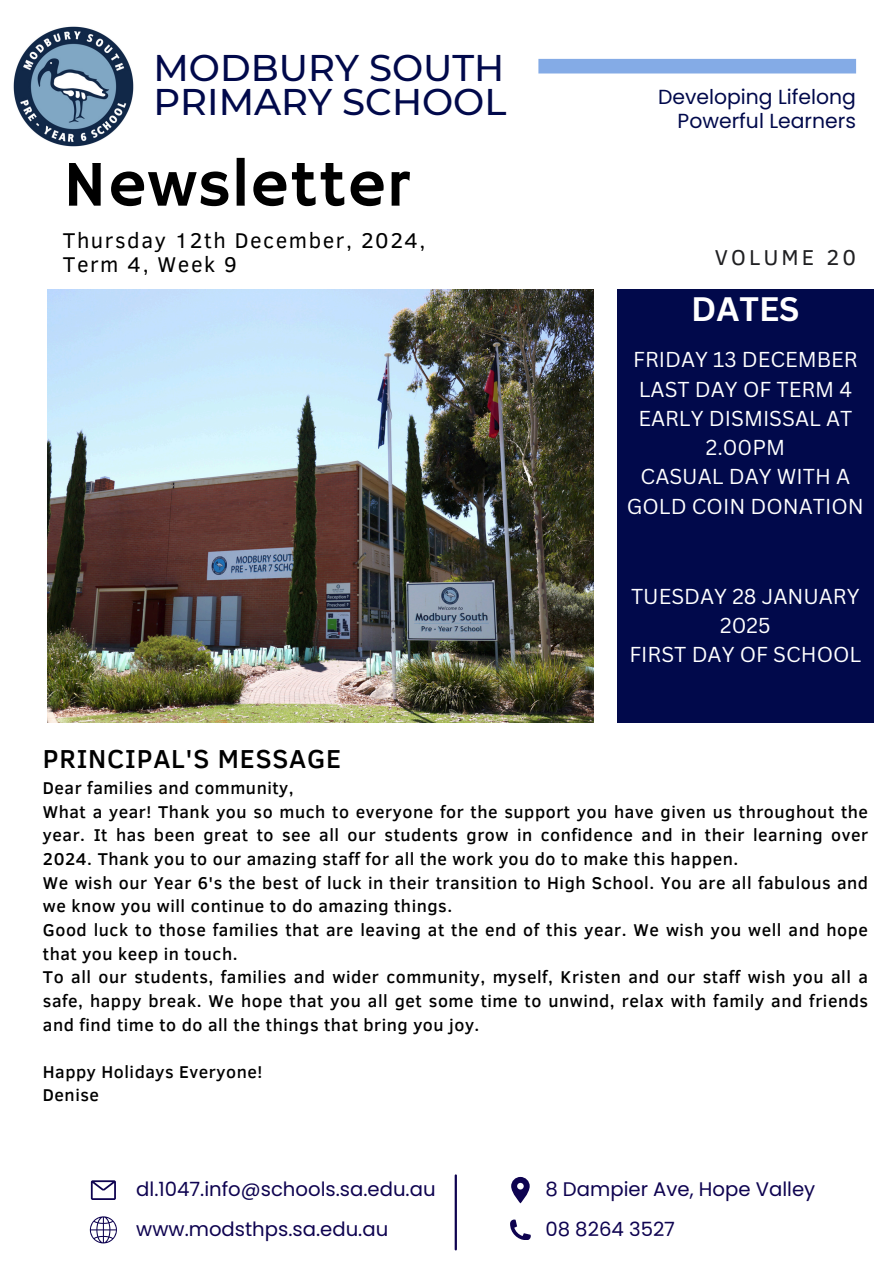
<style>
.page{position:relative;width:894px;height:1264px;background:#fff}
.page>*{position:absolute;margin:0;border:0;box-sizing:border-box;transform-origin:0 0}
.t1{font:65.7px "Hammersmith One";letter-spacing:.02em;color:#000}
.t2{font:500 37.05px/34.8px "Montserrat";color:#01094b}
.t3{font:700 33px "Canva Sans";color:#fff}
.t4{font:500 26.7px "Clear Sans";letter-spacing:.03em;color:#000}
.t5{font:22.05px "Clear Sans";letter-spacing:.14em;color:#202022}
.t6{font:21.9px/24px "Clear Sans";letter-spacing:.07em;color:#000}
.t7{font:21px/29.2px "Canva Sans";color:#fff;text-align:center}
.t8{font:20.4px/23.7px "Poppins";color:#01094b;text-align:right}
.t9{font:19.65px "Poppins";color:#0e0350}
.t10{font:500 17.55px/23.7px "Clear Sans";letter-spacing:.03em;color:#000}
</style>
<div class="page">
<div style="left:616px;top:289px;width:257px;height:433px;background:#01094b"></div>
<img style="left:12px;top:25px;width:122px;height:122px;border-radius:50%">
<div style="left:538px;top:59px;width:317px;height:14px;background:#84abe6"></div>
<svg style="left:89px;top:1216px;width:28px;height:27px"></svg>
<svg style="left:91px;top:1180px;width:25px;height:19px"></svg>
<hr style="left:454px;top:1175px;width:3px;height:74px;background:#0e0350">
<svg style="left:511px;top:1176px;width:18px;height:27px"></svg>
<svg style="left:510px;top:1219px;width:20px;height:20px"></svg>
<img style="left:47px;top:289px;width:546px;height:433px">
<h1 class="t2" style="left:153px;top:50px;width:354px">MODBURY SOUTH<br>PRIMARY SCHOOL</h1>
<h2 class="t1" style="left:63px;top:146px;width:347px">Newsletter</h2>
<p class="t6" style="left:63px;top:227px;width:364px">Thursday 12th December, 2024,<br>Term 4, Week 9</p>
<h5 class="t8" style="left:658px;top:85px;width:199px">Developing Lifelong<br>Powerful Learners</h5>
<h5 class="t5" style="left:714px;top:241px;width:142px">VOLUME 20</h5>
<h4 class="t3" style="left:691px;top:286px;width:110px">DATES</h4>
<p class="t7" style="left:626px;top:344px;width:238px">FRIDAY 13 DECEMBER<br>LAST DAY OF TERM 4<br>EARLY DISMISSAL AT<br>2.00PM<br>CASUAL DAY WITH A<br>GOLD COIN DONATION</p>
<h4 class="t7" style="left:629px;top:581px;width:233px">TUESDAY 28 JANUARY<br>2025<br>FIRST DAY OF SCHOOL</h4>
<h3 class="t4" style="left:43px;top:739px;width:300px">PRINCIPAL'S MESSAGE</h3>
<p class="t10" style="left:43px;top:775px;width:826px">Dear families and community,<br>What a year! Thank you so much to everyone for the support you have given us throughout the year. It has been great to see all our students grow in confidence and in their learning over 2024. Thank you to our amazing staff for all the work you do to make this happen.<br>We wish our Year 6's the best of luck in their transition to High School. You are all fabulous and we know you will continue to do amazing things.<br>Good luck to those families that are leaving at the end of this year. We wish you well and hope that you keep in touch.<br>To all our students, families and wider community, myself, Kristen and our staff wish you all a safe, happy break. We hope that you all get some time to unwind, relax with family and friends and find time to do all the things that bring you joy.</p>
<p class="t10" style="left:43px;top:1058px;width:221px">Happy Holidays Everyone!<br>Denise</p>
<h3 class="t9" style="left:136px;top:1174px;width:301px">dl.1047.info@schools.sa.edu.au</h3>
<p class="t9" style="left:136px;top:1214px;width:253px">www.modsthps.sa.edu.au</p>
<p class="t9" style="left:545px;top:1175px;width:271px">8 Dampier Ave, Hope Valley</p>
<h4 class="t9" style="left:545px;top:1214px;width:131px">08 8264 3527</h4>
</div>
